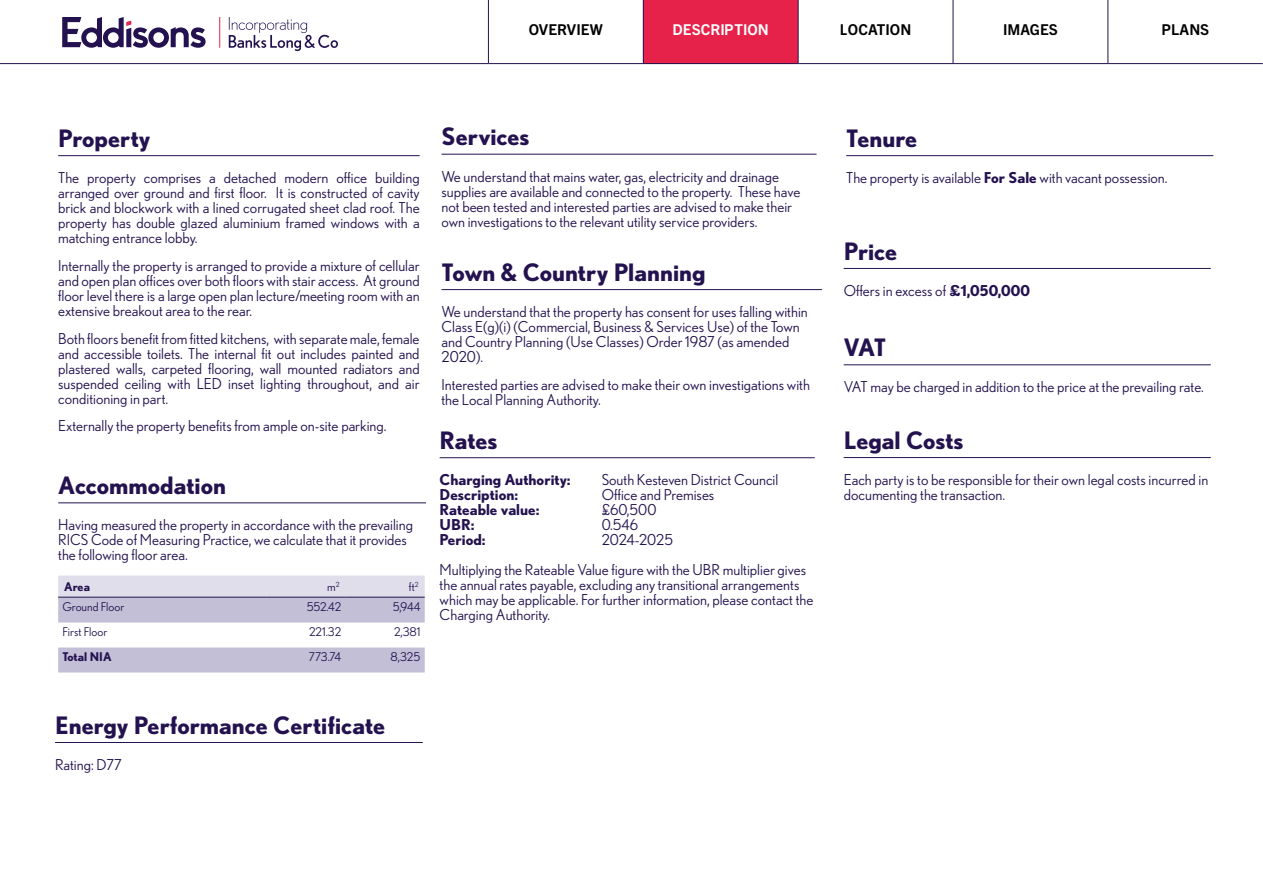
<style>
.page{position:relative;width:1263px;height:893px;background:#fff}
.page>*{position:absolute;margin:0;border:0;box-sizing:border-box;transform-origin:0 0}
.t1{font:700 24px "Nobel";color:#23124f}
.t2{font:15px/15px "Nobel";color:#23124f}
.t3{font:700 15px "Nobel";color:#23124f}
.t4{font:700 15px "Trade Gothic Next LT Pro";color:#000}
.t5{font:700 15px "Trade Gothic Next LT Pro";color:#fff}
.t6{font:12px "Nobel";color:#23124f}
.t7{font:700 12px "Nobel";color:#23124f}
.s1{font-weight:700}
</style>
<div class="page">
<hr style="left:440px;top:457px;width:375px;height:1px;background:#23124f">
<hr style="left:441px;top:289px;width:381px;height:1px;background:#23124f">
<hr style="left:441px;top:154px;width:375px;height:1px;background:#23124f">
<hr style="left:58px;top:155px;width:362px;height:1px;background:#23124f">
<hr style="left:58px;top:502px;width:368px;height:1px;background:#23124f">
<svg style="left:58px;top:576px;width:367px;height:96px"></svg>
<hr style="left:58px;top:597px;width:208px;height:1px;background:#23124f">
<hr style="left:266px;top:597px;width:79px;height:1px;background:#23124f">
<hr style="left:345px;top:597px;width:80px;height:1px;background:#23124f">
<hr style="left:55px;top:742px;width:368px;height:1px;background:#23124f">
<hr style="left:844px;top:457px;width:367px;height:1px;background:#23124f">
<hr style="left:846px;top:155px;width:367px;height:1px;background:#23124f">
<hr style="left:844px;top:268px;width:367px;height:1px;background:#23124f">
<hr style="left:844px;top:364px;width:367px;height:1px;background:#23124f">
<hr style="left:0;top:63px;width:488px;height:1px;background:#23124f">
<hr style="left:1108px;top:63px;width:155px;height:1px;background:#23124f">
<hr style="left:488px;top:63px;width:155px;height:1px;background:#23124f">
<div style="left:488px;top:0;width:118px;height:64px;background:#fff"></div>
<svg style="left:607px;top:0;width:118px;height:64px;fill:#e6224b"></svg>
<svg style="left:725px;top:0;width:119px;height:64px;fill:#e6224b"></svg>
<div style="left:1080px;top:0;width:119px;height:64px;background:#fff"></div>
<svg style="left:62px;top:17px;width:144px;height:31px"></svg>
<hr style="left:219px;top:17px;width:1px;height:31px;background:#e6224b">
<svg style="left:229px;top:17px;width:109px;height:34px"></svg>
<p class="t4" style="left:529px;top:19px;width:76px">OVERVIEW</p>
<p class="t5" style="left:673px;top:19px;width:98px">DESCRI PTION</p>
<p class="t4" style="left:840px;top:19px;width:61px">LOCATION</p>
<p class="t4" style="left:1003px;top:19px;width:56px">IMAGES</p>
<p class="t4" style="left:1162px;top:19px;width:49px">PLANS</p>
<h1 class="t1" style="left:58px;top:124px;width:94px">Property</h1>
<p class="t2" style="left:58px;top:170px;width:363px;text-align:justify">The property comprises a detached modern office building arranged over ground and first floor. It is constructed of cavity brick and blockwork with a lined corrugated sheet clad roof. The property has double glazed aluminium framed windows with a matching entrance lobby.</p>
<p class="t2" style="left:58px;top:258px;width:363px;text-align:justify">Internally the property is arranged to provide a mixture of cellular and open plan offices over both floors with stair access. At ground floor level there is a large open plan lecture/meeting room with an extensive breakout area to the rear.</p>
<p class="t2" style="left:58px;top:330px;width:363px;text-align:justify">Both floors benefit from fitted kitchens, with separate male, female and accessible toilets. The internal fit out includes painted and plastered walls, carpeted flooring, wall mounted radiators and suspended ceiling with LED inset lighting throughout, and air conditioning in part.</p>
<p class="t2" style="left:58px;top:418px;width:330px">Externally the property benefits from ample on-site parking.</p>
<h1 class="t1" style="left:58px;top:471px;width:169px">Accommodation</h1>
<p class="t2" style="left:58px;top:517px;width:356px">Having measured the property in accordance with the prevailing<br>RICS Code of Measuring Practice, we calculate that it provides the following floor area.</p>
<p class="t7" style="left:64px;top:580px;width:27px">Area</p>
<p class="t6" style="left:327px;top:580px;width:14px">m<sup>2</sup></p>
<p class="t6" style="left:409px;top:580px;width:11px">ft<sup>2</sup></p>
<p class="t6" style="left:62px;top:600px;width:63px">Ground Floor</p>
<p class="t6" style="left:307px;top:600px;width:36px">552.42</p>
<p class="t6" style="left:393px;top:600px;width:29px">5,944</p>
<p class="t6" style="left:62px;top:625px;width:46px">First Floor</p>
<p class="t6" style="left:309px;top:625px;width:34px">221.32</p>
<p class="t6" style="left:394px;top:625px;width:28px">2,381</p>
<p class="t7" style="left:62px;top:650px;width:51px">Total NIA</p>
<p class="t6" style="left:309px;top:650px;width:34px">773.74</p>
<p class="t6" style="left:391px;top:650px;width:31px">8,325</p>
<h1 class="t1" style="left:441px;top:122px;width:90px">Services</h1>
<p class="t2" style="left:441px;top:169px;width:360px">We understand that mains water, gas, electricity and drainage supplies are available and connected to the property. These have not been tested and interested parties are advised to make their own investigations to the relevant utility service providers.</p>
<h1 class="t1" style="left:441px;top:258px;width:266px">Town &amp; Country Planning</h1>
<p class="t2" style="left:441px;top:304px;width:368px">We understand that the property has consent for uses falling within Class E(g)(i) (Commercial, Business &amp; Services Use) of the Town and Country Planning (Use Classes) Order 1987 (as amended 2020).</p>
<p class="t2" style="left:441px;top:377px;width:370px">Interested parties are advised to make their own investigations with the Local Planning Authority.</p>
<h1 class="t1" style="left:440px;top:426px;width:59px">Rates</h1>
<p class="t3" style="left:440px;top:471px;width:133px">Charging Authority:</p>
<p class="t2" style="left:602px;top:472px;width:178px">South Kesteven District Council</p>
<p class="t3" style="left:440px;top:486px;width:80px">Description:</p>
<p class="t2" style="left:602px;top:487px;width:114px">Office and Premises</p>
<p class="t3" style="left:440px;top:501px;width:101px">Rateable value:</p>
<p class="t2" style="left:602px;top:502px;width:56px">£60,500</p>
<p class="t3" style="left:440px;top:516px;width:36px">UBR:</p>
<p class="t2" style="left:602px;top:517px;width:38px">0.546</p>
<p class="t3" style="left:440px;top:531px;width:47px">Period:</p>
<p class="t2" style="left:440px;top:525px;width:368px;line-height:30px;text-indent:162px">2024-2025<br>Multiplying the Rateable Value figure with the UBR multiplier gives</p>
<p class="t2" style="left:440px;top:577px;width:375px">the annual rates payable, excluding any transitional arrangements which may be applicable. For further information, please contact the<br>Charging Authority.</p>
<h1 class="t1" style="left:55px;top:711px;width:332px">Energy Performance Certificate</h1>
<p class="t2" style="left:55px;top:757px;width:68px">Rating: D77</p>
<h1 class="t1" style="left:846px;top:124px;width:72px">Tenure</h1>
<p class="t2" style="left:846px;top:170px;width:323px">The property is available <span class="s1">For Sale</span> with vacant possession.</p>
<h1 class="t1" style="left:844px;top:237px;width:55px">Price</h1>
<p class="t2" style="left:844px;top:283px;width:188px">Offers in excess of <span class="s1">£1,050,000</span></p>
<h1 class="t1" style="left:844px;top:333px;width:44px">VAT</h1>
<p class="t2" style="left:844px;top:379px;width:362px">VAT may be charged in addition to the price at the prevailing rate.</p>
<h1 class="t1" style="left:844px;top:426px;width:121px">Legal Costs</h1>
<p class="t2" style="left:844px;top:472px;width:366px">Each party is to be responsible for their own legal costs incurred in documenting the transaction.</p>
</div>
